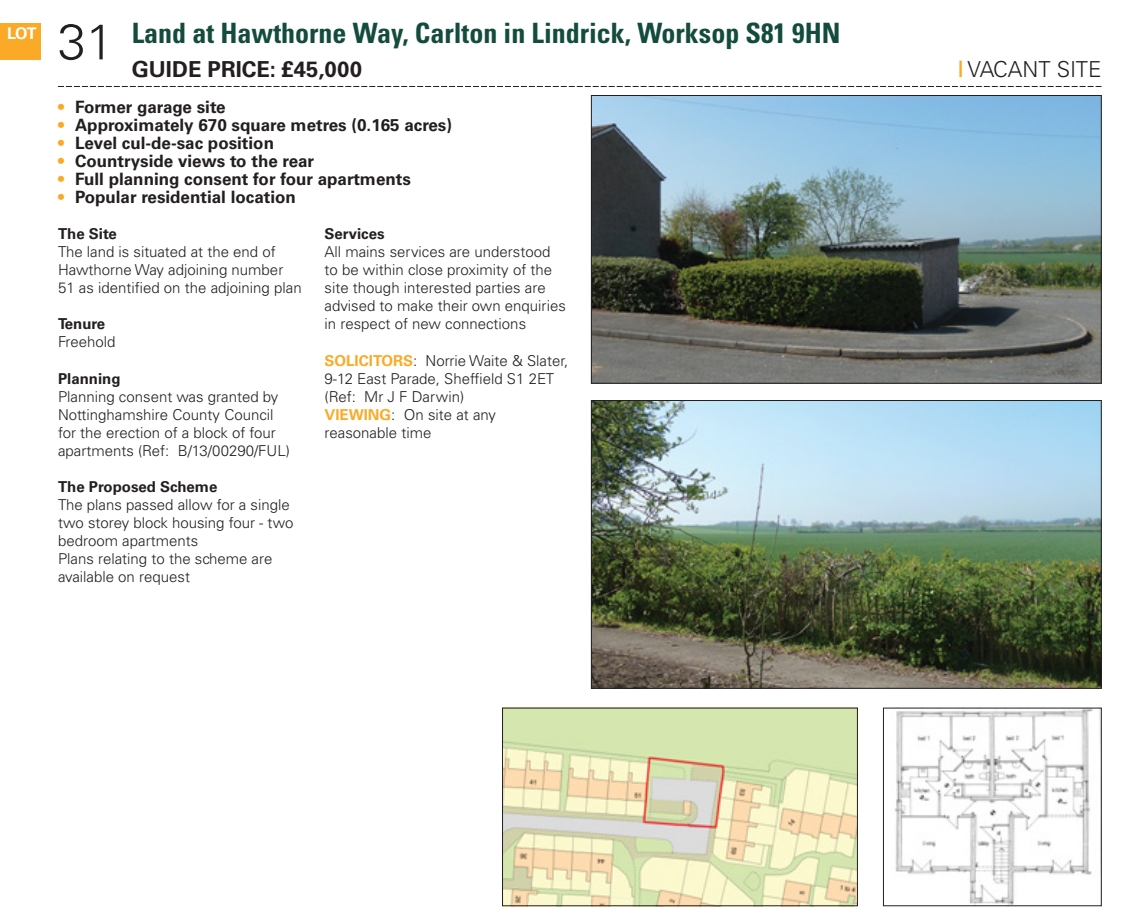
<style>
.page{position:relative;width:1128px;height:919px;background:#fff}
.page>*{position:absolute;margin:0;border:0;box-sizing:border-box;transform-origin:0 0}
.t1{font:700 condensed 28px "Univers LT Std";color:#134b3d}
.t2{font:700 22px "Univers LT Std";color:#231f20}
.t3{font:300 22px "Univers LT Std";color:#231f20}
.t4{font:700 17px "Univers LT Std";color:#231f20}
.t5{font:700 16px "Univers LT Std";color:#fff}
.t6{font:300 15px/18px "Univers LT Std";color:#231f20}
.t7{font:700 15px "Univers LT Std";color:#231f20}
.s1{font-weight:300;font-stretch:normal;font-size:50px;color:#231f20}
.s2{color:#fbaa28}
.s3{font-weight:700;color:#fbaa28}
</style>
<div class="page">
<svg style="left:58px;top:86px;width:1043px;height:1px"></svg>
<div style="left:0;top:23px;width:41px;height:36px;background:#fbaa28"></div>
<img style="left:593px;top:97px;width:506px;height:284px">
<div style="left:591px;top:95px;width:510px;height:288px;border:1px solid #231f20"></div>
<img style="left:593px;top:402px;width:506px;height:284px">
<div style="left:591px;top:400px;width:510px;height:288px;border:1px solid #231f20"></div>
<img style="left:894px;top:709px;width:199px;height:194px">
<img style="left:504px;top:709px;width:351px;height:194px">
<p class="t5" style="left:7px;top:27px;width:31px">LOT</p>
<h1 class="t1" style="left:58px;top:23px;width:784px"><span class="s1">31</span> Land at Hawthorne Way, Carlton in Lindrick, Worksop S81 9HN</h1>
<h2 class="t2" style="left:132px;top:61px;width:232px">GUIDE PRICE: £45,000</h2>
<h2 class="t3" style="left:958px;top:61px;width:145px"><sup>|</sup> VACANT SITE</h2>
<p class="t4" style="left:58px;top:101px;width:169px"><span class="s2">•</span> Former garage site</p>
<p class="t4" style="left:58px;top:119px;width:396px"><span class="s2">•</span> Approximately 670 square metres (0.165 acres)</p>
<p class="t4" style="left:58px;top:137px;width:217px"><span class="s2">•</span> Level cul-de-sac position</p>
<p class="t4" style="left:58px;top:155px;width:258px"><span class="s2">•</span> Countryside views to the rear</p>
<p class="t4" style="left:58px;top:173px;width:354px"><span class="s2">•</span> Full planning consent for four apartments</p>
<p class="t4" style="left:58px;top:191px;width:239px"><span class="s2">•</span> Popular residential location</p>
<p class="t7" style="left:58px;top:228px;width:60px">The Site</p>
<p class="t6" style="left:58px;top:244px;width:245px">The land is situated at the end of<br>Hawthorne Way adjoining number<br>51 as identified on the adjoining plan</p>
<p class="t7" style="left:58px;top:318px;width:49px">Tenure</p>
<p class="t6" style="left:58px;top:334px;width:59px">Freehold</p>
<p class="t7" style="left:58px;top:372px;width:64px">Planning</p>
<p class="t6" style="left:58px;top:388px;width:233px">Planning consent was granted by Nottinghamshire County Council for the erection of a block of four apartments (Ref: B/13/00290/FUL)</p>
<p class="t7" style="left:58px;top:480px;width:161px">The Proposed Scheme</p>
<p class="t6" style="left:58px;top:496px;width:237px">The plans passed allow for a single two storey block housing four - two bedroom apartments<br>Plans relating to the scheme are available on request</p>
<p class="t7" style="left:324px;top:228px;width:62px">Services</p>
<p class="t6" style="left:324px;top:244px;width:243px">All mains services are understood to be within close proximity of the site though interested parties are advised to make their own enquiries in respect of new connections</p>
<p class="t6" style="left:324px;top:352px;width:245px"><span class="s3">SOLICITORS</span>: Norrie Waite &amp; Slater,<br>9-12 East Parade, Sheffield S1 2ET (Ref: Mr J F Darwin)<br><span class="s3">VIEWING</span>: On site at any reasonable time</p>
</div>
